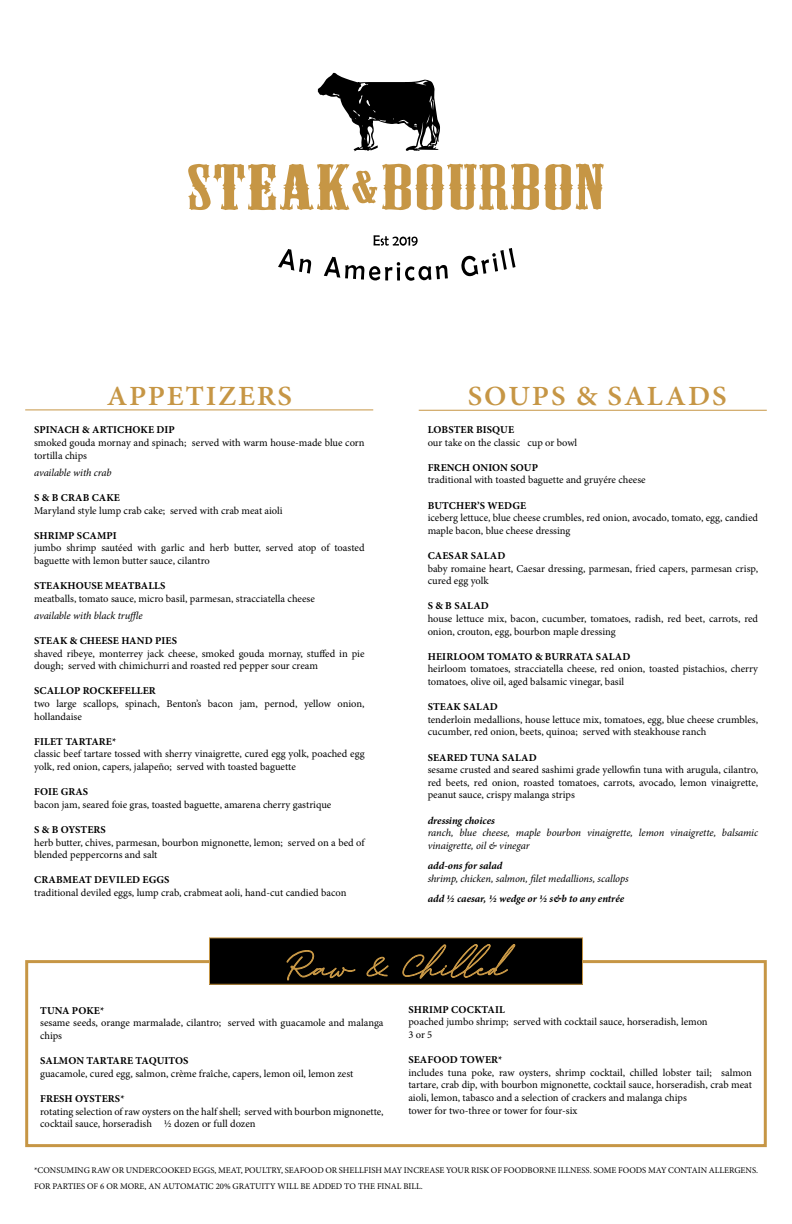
<style>
.page{position:relative;width:792px;height:1224px;background:#fff}
.page>*{position:absolute;margin:0;border:0;box-sizing:border-box;transform-origin:0 0}
.t1{font:600 27.8px "Minion Pro";letter-spacing:.06em;color:#c69645;scale:1.06 1}
.t2{font:10.5px/12.6px "Minion Pro";color:#000}
.t3{font:700 10.5px "Minion Pro";letter-spacing:.01em;color:#000}
.t4{font:italic 10.5px/12.6px "Minion Pro";letter-spacing:-.01em;color:#000}
.t5{font:italic 700 10.5px "Minion Pro";letter-spacing:-.005em;color:#000}
.t6{font:8.7px/15.8px "Minion Pro";color:#000}
</style>
<div class="page">
<div style="left:25px;top:960px;width:742px;height:187px;border:3px solid #c69645"></div>
<div style="left:209px;top:938px;width:374px;height:46px;background:#000"></div>
<div style="left:209px;top:937px;width:374px;height:48px;border:1px solid #c69645"></div>
<hr style="left:25px;top:409px;width:348px;height:1px;background:#c69645">
<svg style="left:318px;top:73px;width:122px;height:78px"></svg>
<svg style="left:278px;top:235px;width:238px;height:46px"></svg>
<svg style="left:188px;top:164px;width:416px;height:46px"></svg>
<hr style="left:419px;top:410px;width:348px;height:1px;background:#c69645">
<svg style="left:286px;top:950px;width:69px;height:31px"></svg>
<svg style="left:367px;top:957px;width:22px;height:20px"></svg>
<svg style="left:402px;top:944px;width:113px;height:35px"></svg>
<h1 class="t1" style="left:107px;top:377px;width:176px">APPETIZERS</h1>
<h1 class="t1" style="left:468px;top:377px;width:244px">SOUPS &amp; SALADS</h1>
<p class="t3" style="left:34px;top:423px;width:142px">SPINACH &amp; ARTICHOKE DIP</p>
<p class="t2" style="left:34px;top:436px;width:332px">smoked gouda mornay and spinach; served with warm house-made blue corn tortilla chips</p>
<p class="t4" style="left:34px;top:466px;width:79px">available with crab</p>
<p class="t3" style="left:34px;top:490px;width:87px">S &amp; B CRAB CAKE</p>
<p class="t2" style="left:34px;top:504px;width:250px">Maryland style lump crab cake; served with crab meat aioli</p>
<p class="t3" style="left:34px;top:528px;width:84px">SHRIMP SCAMPI</p>
<p class="t2" style="left:34px;top:542px;width:332px">jumbo shrimp sautéed with garlic and herb butter, served atop of toasted baguette with lemon butter sauce, cilantro</p>
<p class="t3" style="left:34px;top:578px;width:132px">STEAKHOUSE MEATBALLS</p>
<p class="t2" style="left:34px;top:592px;width:282px">meatballs, tomato sauce, micro basil, parmesan, stracciatella cheese</p>
<p class="t4" style="left:34px;top:609px;width:110px">available with black truffle</p>
<p class="t3" style="left:34px;top:633px;width:144px">STEAK &amp; CHEESE HAND PIES</p>
<p class="t2" style="left:34px;top:647px;width:332px">shaved ribeye, monterrey jack cheese, smoked gouda mornay, stuffed in pie dough; served with chimichurri and roasted red pepper sour cream</p>
<p class="t3" style="left:34px;top:684px;width:123px">SCALLOP ROCKEFELLER</p>
<p class="t2" style="left:34px;top:697px;width:332px">two large scallops, spinach, Benton’s bacon jam, pernod, yellow onion, hollandaise</p>
<p class="t3" style="left:34px;top:734px;width:84px">FILET TARTARE*</p>
<p class="t2" style="left:34px;top:748px;width:332px">classic beef tartare tossed with sherry vinaigrette, cured egg yolk, poached egg yolk, red onion, capers, jalapeño; served with toasted baguette</p>
<p class="t3" style="left:34px;top:785px;width:55px">FOIE GRAS</p>
<p class="t2" style="left:34px;top:798px;width:299px">bacon jam, seared foie gras, toasted baguette, amarena cherry gastrique</p>
<p class="t3" style="left:34px;top:822px;width:72px">S &amp; B OYSTERS</p>
<p class="t2" style="left:34px;top:836px;width:332px">herb butter, chives, parmesan, bourbon mignonette, lemon; served on a bed of blended peppercorns and salt</p>
<p class="t3" style="left:34px;top:873px;width:9px">CRA</p>
<p class="t3" style="left:56px;top:873px;width:15px">BMEAT</p>
<p class="t3" style="left:94px;top:873px;width:77px">DEVILED EGGS</p>
<p class="t2" style="left:34px;top:886px;width:314px">traditional deviled eggs, lump crab, crabmeat aoli, hand-cut candied bacon</p>
<p class="t3" style="left:428px;top:422px;width:88px">LOBSTER BISQUE</p>
<p class="t2" style="left:428px;top:436px;width:151px">our take on the classic cup or bowl</p>
<p class="t3" style="left:428px;top:460px;width:112px">FRENCH ONION SOUP</p>
<p class="t2" style="left:428px;top:474px;width:220px">traditional with toasted baguette and gruyére cheese</p>
<p class="t3" style="left:428px;top:498px;width:100px">BUTCHER’S WEDGE</p>
<p class="t2" style="left:428px;top:512px;width:332px">iceberg lettuce, blue cheese crumbles, red onion, avocado, tomato, egg, candied maple bacon, blue cheese dressing</p>
<p class="t3" style="left:428px;top:548px;width:78px">CAESAR SALAD</p>
<p class="t2" style="left:428px;top:562px;width:332px">baby romaine heart, Caesar dressing, parmesan, fried capers, parmesan crisp, cured egg yolk</p>
<p class="t3" style="left:428px;top:599px;width:62px">S &amp; B SALAD</p>
<p class="t2" style="left:428px;top:612px;width:332px">house lettuce mix, bacon, cucumber, tomatoes, radish, red beet, carrots, red onion, crouton, egg, bourbon maple dressing</p>
<p class="t3" style="left:428px;top:649px;width:203px">HEIRLOOM TOMATO &amp; BURRATA SALAD</p>
<p class="t2" style="left:428px;top:663px;width:332px">heirloom tomatoes, stracciatella cheese, red onion, toasted pistachios, cherry tomatoes, olive oil, aged balsamic vinegar, basil</p>
<p class="t3" style="left:428px;top:700px;width:71px">STEAK SALAD</p>
<p class="t2" style="left:428px;top:713px;width:332px">tenderloin medallions, house lettuce mix, tomatoes, egg, blue cheese crumbles, cucumber, red onion, beets, quinoa; served with steakhouse ranch</p>
<p class="t3" style="left:428px;top:750px;width:110px">SEARED TUNA SALAD</p>
<p class="t2" style="left:428px;top:764px;width:332px;text-align:justify">sesame crusted and seared sashimi grade yellowfin tuna with arugula, cilantro, red beets, red onion, roasted tomatoes, carrots, avocado, lemon vinaigrette, peanut sauce, crispy malanga strips</p>
<p class="t5" style="left:428px;top:813px;width:69px">dressing choices</p>
<p class="t4" style="left:428px;top:827px;width:332px">ranch, blue cheese, maple bourbon vinaigrette, lemon vinaigrette, balsamic vinaigrette, oil &amp; vinegar</p>
<p class="t5" style="left:428px;top:858px;width:76px">add-ons for salad</p>
<p class="t4" style="left:428px;top:872px;width:203px">shrimp, chicken, salmon, filet medallions, scallops</p>
<p class="t5" style="left:428px;top:891px;width:198px">add ½ caesar, ½ wedge or ½ s&amp;b to any entrée</p>
<p class="t3" style="left:40px;top:1003px;width:66px">TUNA POKE*</p>
<p class="t2" style="left:40px;top:1017px;width:345px">sesame seeds, orange marmalade, cilantro; served with guacamole and malanga chips</p>
<p class="t3" style="left:40px;top:1053px;width:149px">SALMON TARTARE TAQUITOS</p>
<p class="t2" style="left:40px;top:1067px;width:315px">guacamole, cured egg, salmon, crème fraîche, capers, lemon oil, lemon zest</p>
<p class="t3" style="left:40px;top:1091px;width:86px">FRESH OYSTERS*</p>
<p class="t2" style="left:40px;top:1105px;width:345px">rotating selection of raw oysters on the half shell; served with bourbon mignonette, cocktail sauce, horseradish ½ dozen or full dozen</p>
<p class="t3" style="left:408px;top:1002px;width:98px">SHRIMP COCKTAIL</p>
<p class="t2" style="left:408px;top:1016px;width:301px">poached jumbo shrimp; served with cocktail sauce, horseradish, lemon<br>3 or 5</p>
<p class="t3" style="left:408px;top:1052px;width:96px">SEAFOOD TOWER*</p>
<p class="t2" style="left:408px;top:1066px;width:345px">includes tuna poke, raw oysters, shrimp cocktail, chilled lobster tail; salmon tartare, crab dip, with bourbon mignonette, cocktail sauce, horseradish, crab meat aioli, lemon, tabasco and a selection of crackers and malanga chips<br>tower for two-three or tower for four-six</p>
<p class="t6" style="left:34px;top:1163px;width:726px">*CONSUMING RAW OR UNDERCOOKED EGGS, MEAT, POULTRY, SEAFOOD OR SHELLFISH MAY INCREASE YOUR RISK OF FOODBORNE ILLNESS. SOME FOODS MAY CONTAIN ALLERGENS.<br>FOR PARTIES OF 6 OR MORE, AN AUTOMATIC 20% GRATUITY WILL BE ADDED TO THE FINAL BILL.</p>
</div>
